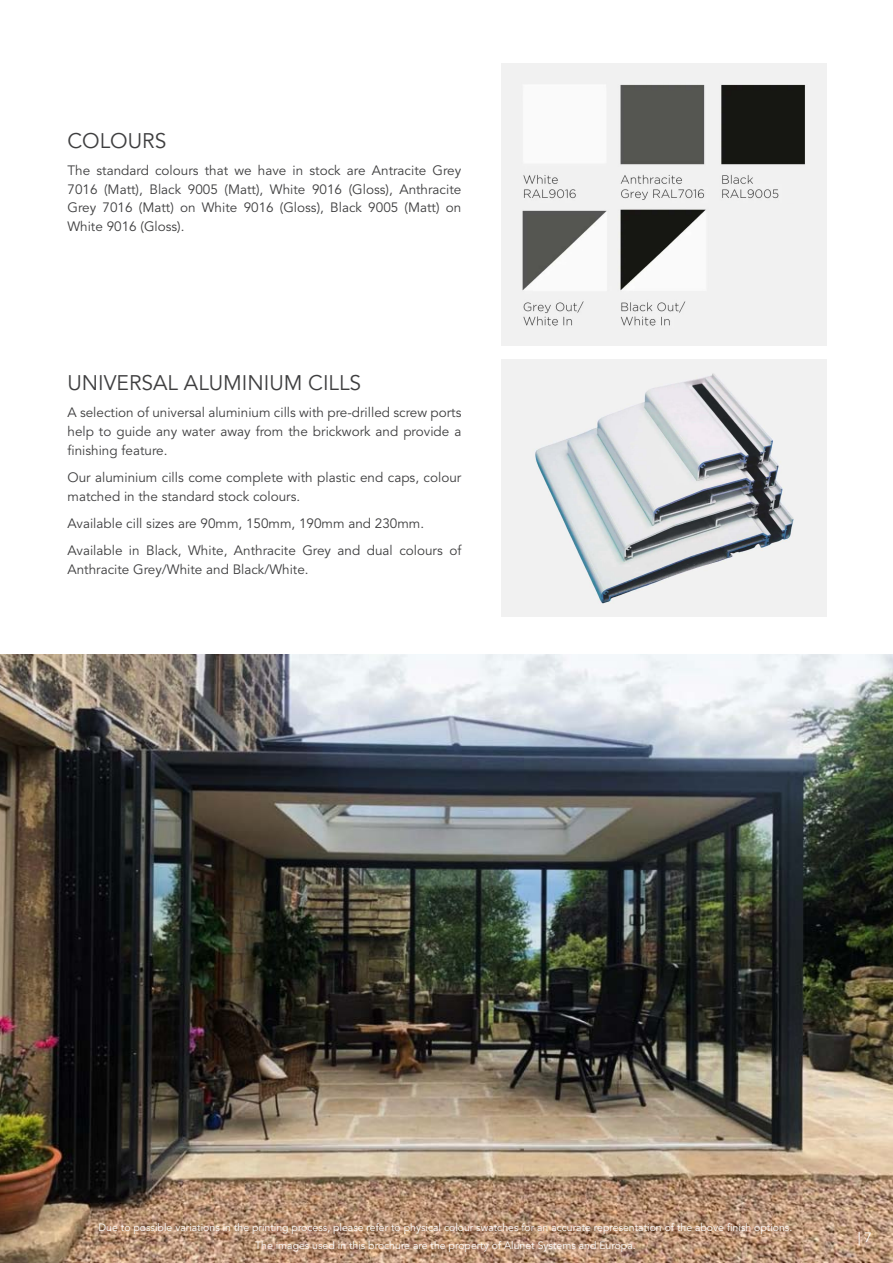
<style>
.page{position:relative;width:893px;height:1263px;background:#fff}
.page>*{position:absolute;margin:0;border:0;box-sizing:border-box;transform-origin:0 0}
.t1{font:21px "Avenir LT Std";color:#3e3e3f}
.t2{font:13.5px/18.8px "Avenir LT Std";color:#3e3e3f;text-align:justify}
.t3{font:13.5px "Avenir LT Std";color:#fff}
.t4{font:10.5px "Avenir LT Std";color:#fff}
</style>
<div class="page">
<img style="left:0;top:655px;width:893px;height:608px">
<img style="left:502px;top:359px;width:325px;height:258px">
<img style="left:502px;top:64px;width:325px;height:282px">
<div style="left:714px;top:204px;width:98px;height:133px;background:#f1f1f1"></div>
<p class="t1" style="left:67px;top:128px;width:100px">COLOURS</p>
<p class="t2" style="left:67px;top:161px;width:395px">The standard colours that we have in stock are Antracite Grey 7016 (Matt), Black 9005 (Matt), White 9016 (Gloss), Anthracite Grey 7016 (Matt) on White 9016 (Gloss), Black 9005 (Matt) on White 9016 (Gloss).</p>
<p class="t1" style="left:67px;top:371px;width:295px">UNIVERSAL ALUMINIUM CILLS</p>
<p class="t2" style="left:67px;top:404px;width:395px">A selection of universal aluminium cills with pre-drilled screw ports help to guide any water away from the brickwork and provide a finishing feature.</p>
<p class="t2" style="left:67px;top:468px;width:395px">Our aluminium cills come complete with plastic end caps, colour matched in the standard stock colours.</p>
<p class="t2" style="left:67px;top:514px;width:358px">Available cill sizes are 90mm, 150mm, 190mm and 230mm.</p>
<p class="t2" style="left:67px;top:542px;width:395px">Available in Black, White, Anthracite Grey and dual colours of<br>Anthracite Grey/White and Black/White.</p>
<p class="t4" style="left:99px;top:1221px;width:695px">Due to possible variations in the printing process, please refer to physical colour swatches for an accurate representation of the above finish options.</p>
<p class="t4" style="left:255px;top:1239px;width:382px">The images used in this brochure are the property of Alunet Systems and Europa.</p>
<p class="t3" style="left:858px;top:1229px;width:16px">| 7</p>
</div>
